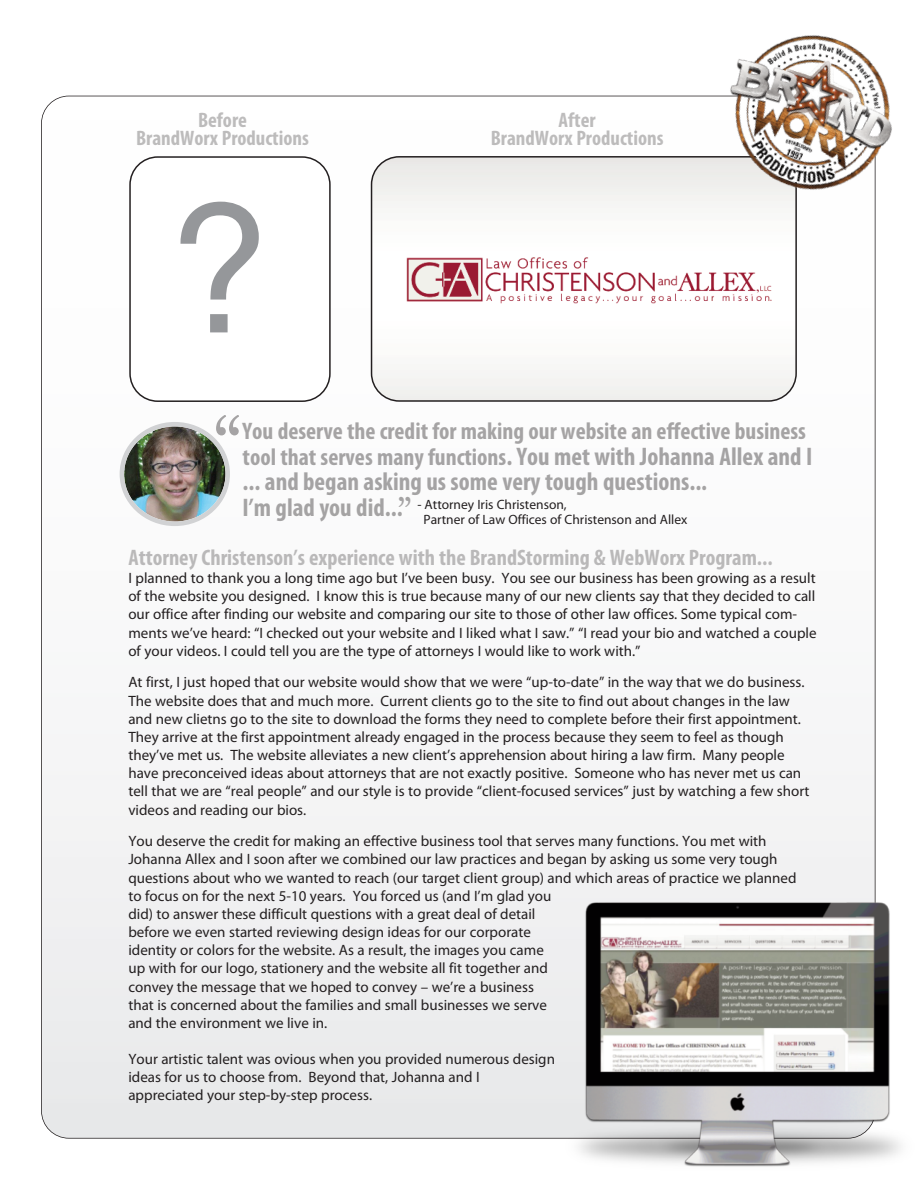
<style>
.page{position:relative;width:918px;height:1188px;background:#fff}
.page>*{position:absolute;margin:0;border:0;box-sizing:border-box;transform-origin:0 0}
.t1{font:180px "Helvetica";color:#95979a}
.t2{font:72px "Hoefler Text";color:rgb(35 31 32/.4)}
.t3{font:36px "Hoefler Text";color:rgb(35 31 32/.4)}
.t4{font:700 condensed 25.5px/25.5px "Myriad Pro";color:rgb(35 31 32/.4)}
.t5{font:700 condensed 24px/25.5px "Myriad Pro";color:rgb(35 31 32/.4)}
.t6{font:700 condensed 22.5px "Myriad Pro";color:rgb(35 31 32/.3)}
.t7{font:700 condensed 21px/18px "Myriad Pro";color:rgb(35 31 32/.3);text-align:center}
.t8{font:15px/18.1px "Myriad Pro";color:#231f20}
.t9{font:13.5px "Myriad Pro";color:#231f20}
.s1{font-size:25.5px}
</style>
<div class="page">
<div style="left:41px;top:96px;width:834px;height:1042px;background:linear-gradient(to right,#f4f4f5,#f8f8f9);border-radius:27px"></div>
<svg style="left:129px;top:156px;width:202px;height:246px"></svg>
<svg style="left:371px;top:156px;width:426px;height:246px"></svg>
<img style="left:721px;top:35px;width:171px;height:167px">
<img style="left:120px;top:422px;width:110px;height:104px">
<img style="left:548px;top:900px;width:353px;height:267px">
<h3 class="t7" style="left:136px;top:113px;width:174px">Before<br>BrandWorx Productions</h3>
<h3 class="t7" style="left:491px;top:113px;width:174px">After<br>BrandWorx Productions</h3>
<h1 class="t1" style="left:167px;top:165px;width:102px">?</h1>
<h2 class="t2" style="left:214px;top:399px;width:29px">“</h2>
<h3 class="t5" style="left:243px;top:421px;width:571px">You deserve the credit for making our website an effective business tool that serves many functions<span class="s1">. You met with Johanna Allex and I</span></h3>
<h3 class="t4" style="left:243px;top:471px;width:466px">... and began asking us some very tough questions...<br>I’m glad you did...</h3>
<h3 class="t3" style="left:398px;top:488px;width:15px">”</h3>
<p class="t9" style="left:417px;top:499px;width:151px">- Attorney Iris Christenson,</p>
<p class="t9" style="left:424px;top:514px;width:265px">Partner of Law Offices of Christenson and Allex</p>
<h3 class="t6" style="left:128px;top:550px;width:646px">Attorney Christenson’s experience with the BrandStorming &amp; WebWorx Program...</h3>
<p class="t8" style="left:128px;top:570px;width:690px">I planned to thank you a long time ago but I’ve been busy. You see our business has been growing as a result of the website you designed. I know this is true because many of our new clients say that they decided to call our office after finding our website and comparing our site to those of other law offices. Some typical com&shy;ments we’ve heard: “I checked out your website and I liked what I saw.” “I read your bio and watched a couple of your videos. I could tell you are the type of attorneys I would like to work with.”</p>
<p class="t8" style="left:128px;top:675px;width:682px">At first, I just hoped that our website would show that we were “up-to-date” in the way that we do business.<br>The website does that and much more. Current clients go to the site to find out about changes in the law and new clietns go to the site to download the forms they need to complete before their first appointment.<br>They arrive at the first appointment already engaged in the process because they seem to feel as though they’ve met us. The website alleviates a new client’s apprehension about hiring a law firm. Many people have preconceived ideas about attorneys that are not exactly positive. Someone who has never met us can tell that we are “real people” and our style is to provide “client-focused services” just by watching a few short videos and reading our bios.</p>
<p class="t8" style="left:128px;top:833px;width:670px">You deserve the credit for making an effective business tool that serves many functions. You met with Johanna Allex and I soon after we combined our law practices and began by asking us some very tough questions about who we wanted to reach (our target client group) and which areas of practice we planned to focus on for the next 5-10 years. You forced us (and I’m glad you<br>did) to answer these difficult questions with a great deal of detail<br>before we even started reviewing design ideas for our corporate<br>identity or colors for the website. As a result, the images you came<br>up with for our logo, stationery and the website all fit together and<br>convey the message that we hoped to convey – we’re a business<br>that is concerned about the families and small businesses we serve<br>and the environment we live in.</p>
<p class="t8" style="left:128px;top:1051px;width:428px">Your artistic talent was ovious when you provided numerous design ideas for us to choose from. Beyond that, Johanna and I appreciated your step-by-step process.</p>
</div>
